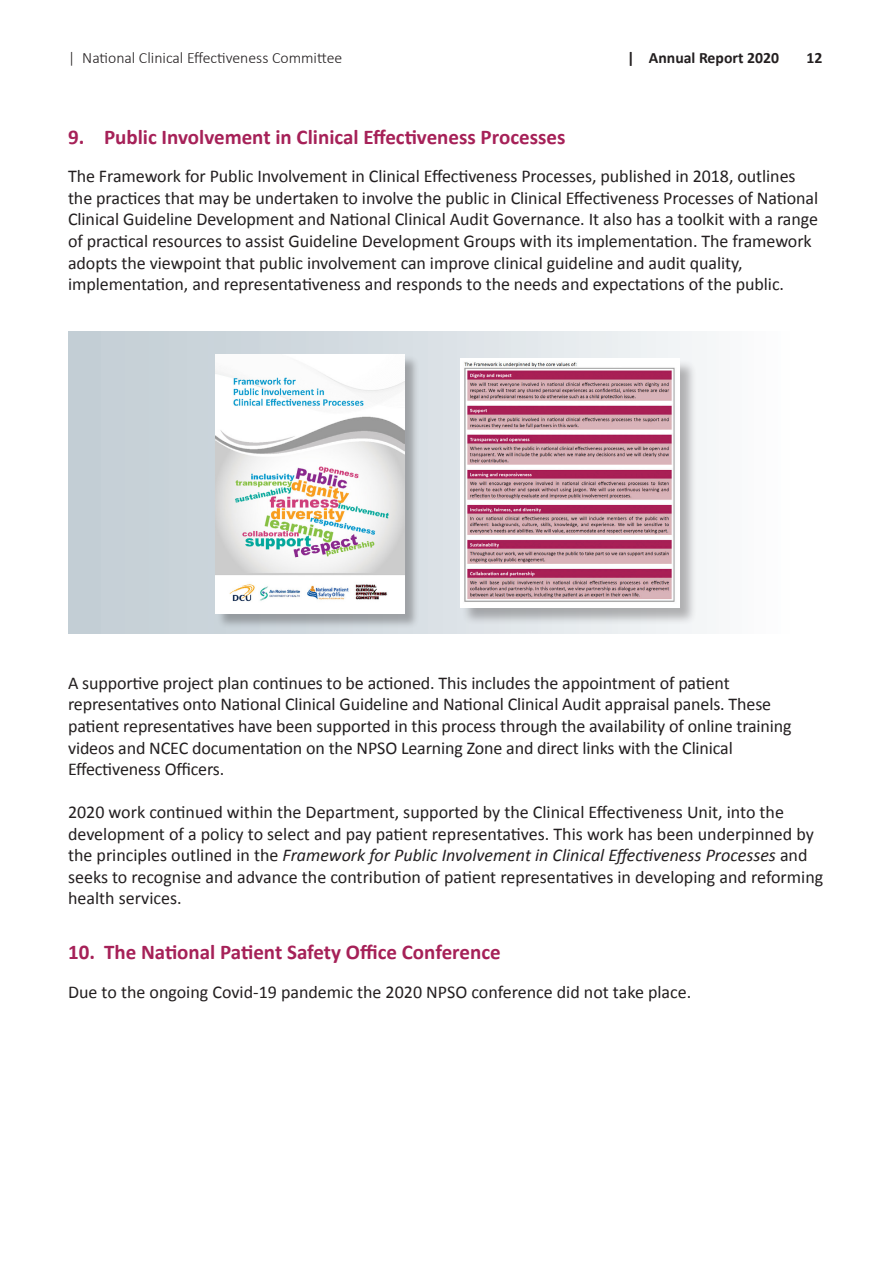
<style>
.page{position:relative;width:893px;height:1263px;background:#fff}
.page>*{position:absolute;margin:0;border:0;box-sizing:border-box;transform-origin:0 0}
.t1{font:700 21px "Calibri";color:#a62158}
.t2{font:18px/21.6px "Calibri";letter-spacing:-.005em;color:#231f20}
.t3{font:300 15.75px "Calibri";color:#231f20}
.t4{font:700 15.75px "Calibri";color:#231f20}
.s1{font-style:italic}
</style>
<div class="page">
<div style="left:68px;top:332px;width:757px;height:302px;background:linear-gradient(to right,#becad2,#fefeff)"></div>
<div style="left:217px;top:355px;width:203px;height:274px;background:#231f20;opacity:.32"></div>
<img style="left:216px;top:354px;width:189px;height:260px">
<div style="left:461px;top:360px;width:237px;height:265px;background:#231f20;opacity:.32"></div>
<img style="left:460px;top:359px;width:220px;height:249px">
<p class="t3" style="left:68px;top:48px;width:276px">| National Clinical Effectiveness Committee</p>
<p class="t4" style="left:627px;top:46px;width:153px">| Annual Report 2020</p>
<p class="t4" style="left:807px;top:46px;width:17px">12</p>
<p class="t1" style="left:68px;top:122px;width:499px">9. Public Involvement in Clinical Effectiveness Processes</p>
<p class="t2" style="left:68px;top:165px;width:752px">The Framework for Public Involvement in Clinical Effectiveness Processes, published in 2018, outlines the practices that may be undertaken to involve the public in Clinical Effectiveness Processes of National Clinical Guideline Development and National Clinical Audit Governance. It also has a toolkit with a range of practical resources to assist Guideline Development Groups with its implementation. The framework adopts the viewpoint that public involvement can improve clinical guideline and audit quality, implementation, and representativeness and responds to the needs and expectations of the public.</p>
<p class="t2" style="left:68px;top:671px;width:725px">A supportive project plan continues to be actioned. This includes the appointment of patient representatives onto National Clinical Guideline and National Clinical Audit appraisal panels. These patient representatives have been supported in this process through the availability of online training videos and NCEC documentation on the NPSO Learning Zone and direct links with the Clinical Effectiveness Officers.</p>
<p class="t2" style="left:68px;top:801px;width:757px">2020 work continued within the Department, supported by the Clinical Effectiveness Unit, into the development of a policy to select and pay patient representatives. This work has been underpinned by the principles outlined in the <span class="s1">Framework for Public Involvement in Clinical Effectiveness Processes</span> and seeks to recognise and advance the contribution of patient representatives in developing and reforming health services.</p>
<p class="t1" style="left:68px;top:938px;width:434px">10. The National Patient Safety Office Conference</p>
<p class="t2" style="left:68px;top:981px;width:625px">Due to the ongoing Covid-19 pandemic the 2020 NPSO conference did not take place.</p>
</div>
